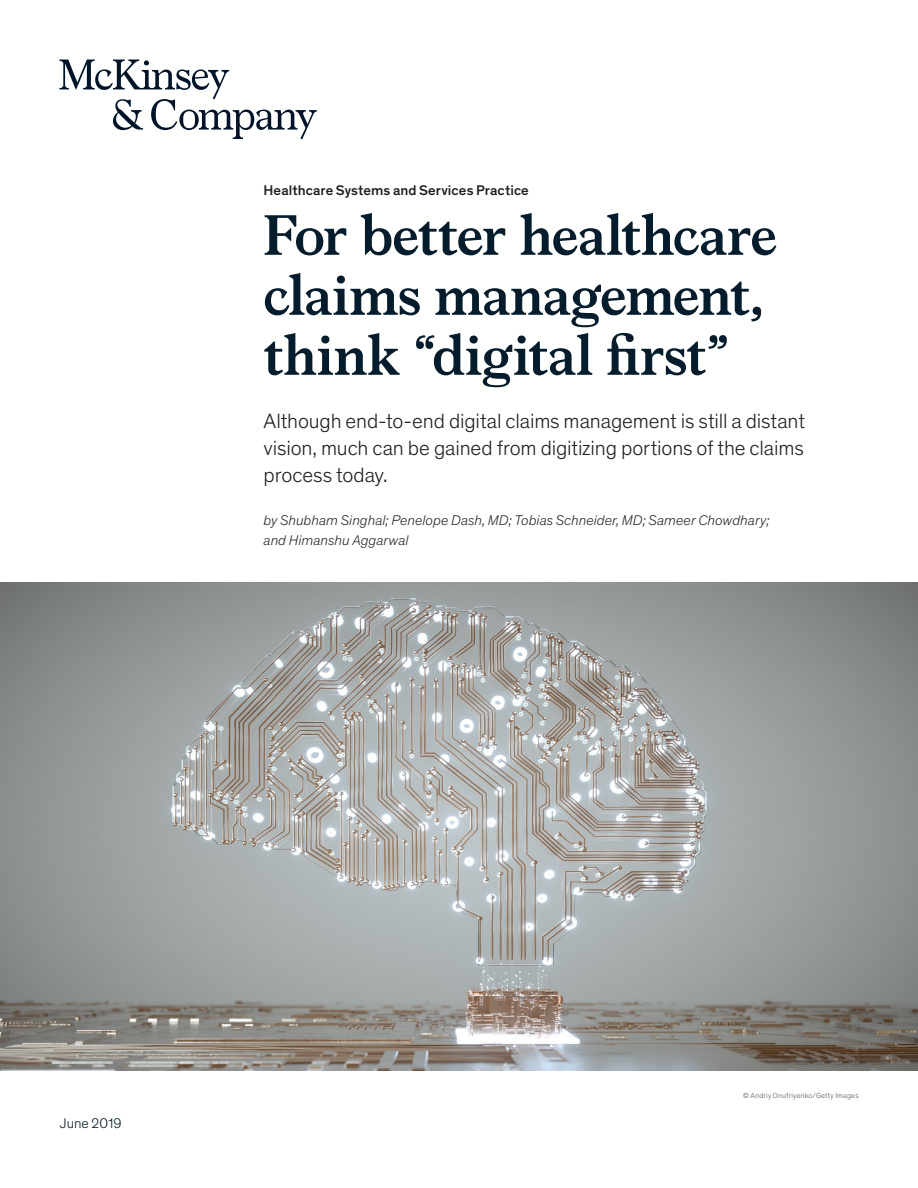
<style>
.page{position:relative;width:918px;height:1188px;background:#fff}
.page>*{position:absolute;margin:0;border:0;box-sizing:border-box;transform-origin:0 0}
.Title_of_article-dee{font:700 57px/60px "Bower";letter-spacing:-.01em;color:#051c2c}
.Standfirst-Dek_Thein{font:300 21px/27px "Theinhardt Pan";letter-spacing:-.005em;color:#231f20;text-align:justify}
.Author_byline{font:italic 300 14.25px/19.5px "Theinhardt Pan";letter-spacing:.005em;color:#231f20}
.Eyebrow{font:500 14.25px "Theinhardt Pan";letter-spacing:.005em;color:#231f20}
.Cover_date_-_Deep_bl{font:300 14.25px "Theinhardt Pan";letter-spacing:.005em;color:#051c2c}
.Art_Photo_credit{font:300 7.5px "Theinhardt Pan";letter-spacing:.02em;color:#57585a}
</style>
<div class="page">
<svg style="left:60px;top:60px;width:257px;height:79px"></svg>
<img style="left:0;top:582px;width:918px;height:488px">
<p class="Eyebrow" style="left:264px;top:179px;width:267px">Healthcare Systems and Services Practice</p>
<p class="Title_of_article-dee" style="left:264px;top:201px;width:515px">For better healthcare claims management, think “digital first”</p>
<p class="Standfirst-Dek_Thein" style="left:264px;top:406px;width:543px">Although end-to-end digital claims management is still a distant vision, much can be gained from digitizing portions of the claims process today.</p>
<p class="Author_byline" style="left:264px;top:510px;width:508px">by Shubham Singhal; Penelope Dash, MD; Tobias Schneider, MD; Sameer Chowdhary; and Himanshu Aggarwal</p>
<p class="Cover_date_-_Deep_bl" style="left:60px;top:1114px;width:63px">June 2019</p>
<p class="Art_Photo_credit" style="left:743px;top:1090px;width:117px">© Andriy Onufriyenko/Getty Images</p>
</div>
